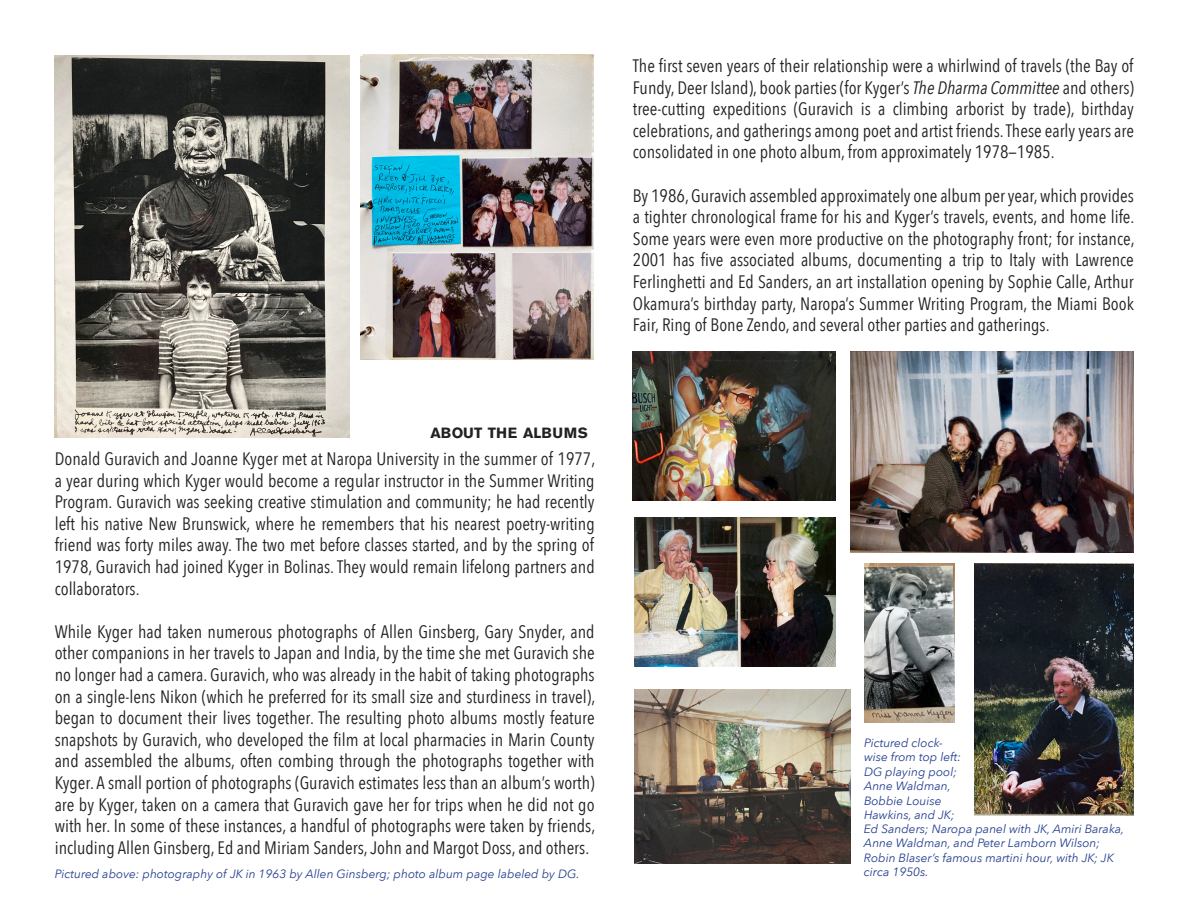
<style>
.page{position:relative;width:1188px;height:918px;background:#fff}
.page>*{position:absolute;margin:0;border:0;box-sizing:border-box;transform-origin:0 0}
.t1{font:18px/21.6px "Avenir Next Condensed";color:#222;text-align:justify}
.t2{font:700 14.7px "Akzidenz Grotesk BE";color:#222}
.t3{font:italic 12px/14.4px "Avenir Next";color:#253f8e}
.s1{font-style:italic}
</style>
<div class="page">
<img style="left:850px;top:351px;width:284px;height:202px">
<img style="left:633px;top:351px;width:202px;height:149px">
<img style="left:634px;top:517px;width:202px;height:149px">
<img style="left:55px;top:55px;width:295px;height:382px">
<img style="left:360px;top:54px;width:234px;height:305px">
<img style="left:975px;top:563px;width:159px;height:252px">
<img style="left:634px;top:689px;width:216px;height:175px">
<img style="left:864px;top:563px;width:91px;height:159px">
<p class="t2" style="left:431px;top:424px;width:159px">ABOUT THE ALBUMS</p>
<p class="t1" style="left:55px;top:447px;width:542px">Donald Guravich and Joanne Kyger met at Naropa University in the summer of 1977, a year during which Kyger would become a regular instructor in the Summer Writing Program. Guravich was seeking creative stimulation and community; he had recently left his native New Brunswick, where he remembers that his nearest poetry-writing friend was forty miles away. The two met before classes started, and by the spring of 1978, Guravich had joined Kyger in Bolinas. They would remain lifelong partners and collaborators.</p>
<p class="t1" style="left:55px;top:620px;width:542px">While Kyger had taken numerous photographs of Allen Ginsberg, Gary Snyder, and other companions in her travels to Japan and India, by the time she met Guravich she no longer had a camera. Guravich, who was already in the habit of taking photographs on a single-lens Nikon (which he preferred for its small size and sturdiness in travel), began to document their lives together. The resulting photo albums mostly feature snapshots by Guravich, who developed the film at local pharmacies in Marin County and assembled the albums, often combing through the photographs together with Kyger. A small portion of photographs (Guravich estimates less than an album’s worth) are by Kyger, taken on a camera that Guravich gave her for trips when he did not go with her. In some of these instances, a handful of photographs were taken by friends, including Allen Ginsberg, Ed and Miriam Sanders, John and Margot Doss, and others.</p>
<p class="t3" style="left:55px;top:866px;width:526px">Pictured above: photography of JK in 1963 by Allen Ginsberg; photo album page labeled by DG.</p>
<p class="t1" style="left:633px;top:54px;width:503px">The first seven years of their relationship were a whirlwind of travels (the Bay of Fundy, Deer Island), book parties (for Kyger’s <span class="s1">The Dharma Committee</span> and others) tree-cutting expeditions (Guravich is a climbing arborist by trade), birthday celebrations, and gatherings among poet and artist friends. These early years are consolidated in one photo album, from approximately 1978—1985.</p>
<p class="t1" style="left:633px;top:184px;width:503px">By 1986, Guravich assembled approximately one album per year, which provides a tighter chronological frame for his and Kyger’s travels, events, and home life.<br>Some years were even more productive on the photography front; for instance, 2001 has five associated albums, documenting a trip to Italy with Lawrence Ferlinghetti and Ed Sanders, an art installation opening by Sophie Calle, Arthur Okamura’s birthday party, Naropa’s Summer Writing Program, the Miami Book Fair, Ring of Bone Zendo, and several other parties and gatherings.</p>
<p class="t3" style="left:864px;top:735px;width:98px">Pictured clock&shy;wise from top left:<br>DG playing pool;<br>Anne Waldman,<br>Bobbie Louise<br>Hawkins, and JK;</p>
<p class="t3" style="left:864px;top:821px;width:262px">Ed Sanders; Naropa panel with JK, Amiri Baraka, Anne Waldman, and Peter Lamborn Wilson; Robin Blaser’s famous martini hour, with JK; JK circa 1950s.</p>
</div>
